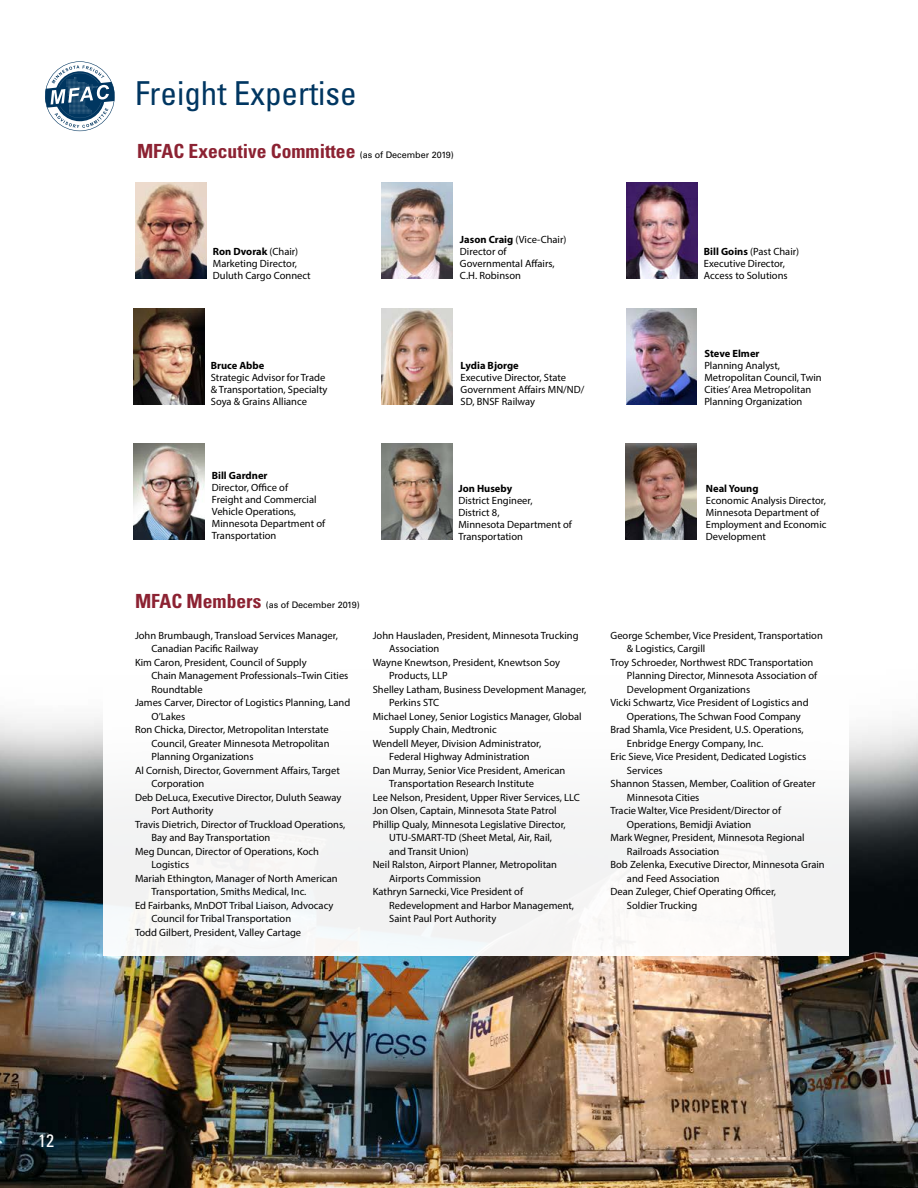
<style>
.page{position:relative;width:918px;height:1188px;background:#fff}
.page>*{position:absolute;margin:0;border:0;box-sizing:border-box;transform-origin:0 0}
.t1{font:condensed 33px "Univers LT Std";color:#003661}
.t2{font:700 condensed 19.5px "Univers LT Std";color:#8c2232}
.t3{font:condensed 18px "Univers LT Std";color:#fff}
.members_list{font:10.5px/13.5px "Myriad Pro";color:#000}
.Exec{font:10.5px/12px "Myriad Pro";color:#000}
.Exec-Bold{font:10.5px/12px "Myriad Pro";color:#000}
.Exec-Bold-2{font:700 10.5px "Myriad Pro";color:#000}
.Heading_2{font:9px "Univers LT Std";color:#000}
.s1{font-weight:400;font-stretch:normal;font-size:9px;color:#000}
.s2{font-weight:700}
.s3{font-weight:700;font-stretch:condensed;font-size:19.5px;color:#8c2232}
</style>
<div class="page">
<img style="left:0;top:717px;width:918px;height:471px">
<svg style="left:45px;top:61px;width:70px;height:70px"></svg>
<img style="left:626px;top:182px;width:71px;height:97px">
<img style="left:133px;top:309px;width:72px;height:96px">
<img style="left:626px;top:309px;width:71px;height:96px">
<img style="left:133px;top:444px;width:72px;height:96px">
<img style="left:382px;top:444px;width:71px;height:96px">
<img style="left:626px;top:444px;width:71px;height:96px">
<div style="left:104px;top:569px;width:745px;height:387px;background:#fff"></div>
<img style="left:135px;top:183px;width:71px;height:96px">
<img style="left:382px;top:182px;width:70px;height:97px">
<img style="left:382px;top:309px;width:71px;height:96px">
<h3 class="t3" style="left:38px;top:1129px;width:17px">12</h3>
<h1 class="t1" style="left:135px;top:72px;width:223px">Freight Expertise</h1>
<h2 class="t2" style="left:137px;top:139px;width:318px">MFAC Executive Committee <span class="s1">(as of December 2019)</span></h2>
<p class="Exec" style="left:213px;top:246px;width:99px"><span class="s2">Ron Dvorak</span> (Chair)<br>Marketing Director,<br>Duluth Cargo Connect</p>
<p class="Exec-Bold" style="left:460px;top:234px;width:108px"><span class="s2">Jason Craig</span> (Vice-Chair)<br>Director of<br>Governmental Affairs,<br>C.H. Robinson</p>
<p class="Exec" style="left:704px;top:246px;width:97px"><span class="s2">Bill Goins</span> (Past Chair)<br>Executive Director,<br>Access to Solutions</p>
<p class="Exec-Bold-2" style="left:211px;top:359px;width:55px">Bruce Abbe</p>
<p class="Exec" style="left:211px;top:371px;width:118px">Strategic Advisor for Trade &amp; Transportation, Specialty<br>Soya &amp; Grains Alliance</p>
<p class="Exec-Bold-2" style="left:461px;top:359px;width:60px">Lydia Bjorge</p>
<p class="Exec" style="left:461px;top:371px;width:125px">Executive Director, State<br>Government Affairs MN/ND/<br>SD, BNSF Railway</p>
<p class="Exec-Bold-2" style="left:704px;top:347px;width:57px">Steve Elmer</p>
<p class="Exec" style="left:704px;top:359px;width:119px">Planning Analyst,<br>Metropolitan Council, Twin<br>Cities’ Area Metropolitan<br>Planning Organization</p>
<p class="Exec-Bold-2" style="left:212px;top:469px;width:57px">Bill Gardner</p>
<p class="Exec" style="left:212px;top:482px;width:115px">Director, Office of<br>Freight and Commercial<br>Vehicle Operations,<br>Minnesota Department of<br>Transportation</p>
<p class="Exec-Bold-2" style="left:458px;top:481px;width:55px">Jon Huseby</p>
<p class="Exec" style="left:458px;top:494px;width:115px">District Engineer,<br>District 8,<br>Minnesota Department of<br>Transportation</p>
<h3 class="Heading_2" style="left:135px;top:600px;width:226px"><span class="s3">MFAC Members</span> (as of December 2019)</h3>
<p class="members_list" style="left:151px;top:628px;width:188px;text-indent:-16px">John Brumbaugh, Transload Services Manager,<br>Canadian Pacific Railway</p>
<p class="members_list" style="left:151px;top:655px;width:198px;text-indent:-16px">Kim Caron, President, Council of Supply<br>Chain Management Professionals–Twin Cities<br>Roundtable</p>
<p class="members_list" style="left:151px;top:696px;width:200px;text-indent:-16px">James Carver, Director of Logistics Planning, Land<br>O’Lakes</p>
<p class="members_list" style="left:151px;top:723px;width:180px;text-align:justify;text-indent:-16px">Ron Chicka, Director, Metropolitan Interstate Council, Greater Minnesota Metropolitan Planning Organizations</p>
<p class="members_list" style="left:151px;top:763px;width:190px;text-indent:-16px">Al Cornish, Director, Government Affairs, Target<br>Corporation</p>
<p class="members_list" style="left:151px;top:790px;width:192px;text-indent:-16px">Deb DeLuca, Executive Director, Duluth Seaway<br>Port Authority</p>
<p class="members_list" style="left:151px;top:817px;width:195px;text-indent:-16px">Travis Dietrich, Director of Truckload Operations,<br>Bay and Bay Transportation</p>
<p class="members_list" style="left:151px;top:844px;width:169px;text-indent:-16px">Meg Duncan, Director of Operations, Koch<br>Logistics</p>
<p class="members_list" style="left:151px;top:871px;width:188px;text-indent:-16px">Mariah Ethington, Manager of North American<br>Transportation, Smiths Medical, Inc.</p>
<p class="members_list" style="left:151px;top:898px;width:184px;text-indent:-16px">Ed Fairbanks, MnDOT Tribal Liaison, Advocacy<br>Council for Tribal Transportation</p>
<p class="members_list" style="left:135px;top:925px;width:168px">Todd Gilbert, President, Valley Cartage</p>
<p class="members_list" style="left:389px;top:628px;width:191px;text-indent:-16px">John Hausladen, President, Minnesota Trucking<br>Association</p>
<p class="members_list" style="left:389px;top:655px;width:172px;text-indent:-16px">Wayne Knewtson, President, Knewtson Soy<br>Products, LLP</p>
<p class="members_list" style="left:389px;top:682px;width:199px;text-indent:-16px">Shelley Latham, Business Development Manager,<br>Perkins STC</p>
<p class="members_list" style="left:389px;top:709px;width:194px;text-indent:-16px">Michael Loney, Senior Logistics Manager, Global<br>Supply Chain, Medtronic</p>
<p class="members_list" style="left:373px;top:736px;width:170px;text-align:center">Wendell Meyer, Division Administrator,<br>Federal Highway Administration</p>
<p class="members_list" style="left:389px;top:763px;width:178px;text-indent:-16px">Dan Murray, Senior Vice President, American<br>Transportation Research Institute</p>
<p class="members_list" style="left:373px;top:790px;width:209px">Lee Nelson, President, Upper River Services, LLC</p>
<p class="members_list" style="left:373px;top:804px;width:185px">Jon Olsen, Captain, Minnesota State Patrol</p>
<p class="members_list" style="left:389px;top:817px;width:178px;text-indent:-16px">Phillip Qualy, Minnesota Legislative Director,<br>UTU-SMART-TD (Sheet Metal, Air, Rail, and Transit Union)</p>
<p class="members_list" style="left:389px;top:858px;width:169px;text-indent:-16px">Neil Ralston, Airport Planner, Metropolitan<br>Airports Commission</p>
<p class="members_list" style="left:389px;top:885px;width:186px;text-indent:-16px">Kathryn Sarnecki, Vice President of<br>Redevelopment and Harbor Management,<br>Saint Paul Port Authority</p>
<p class="Exec-Bold-2" style="left:706px;top:481px;width:54px">Neal Young</p>
<p class="Exec" style="left:706px;top:494px;width:122px">Economic Analysis Director,</p>
<p class="Exec" style="left:706px;top:506px;width:122px">Minnesota Department of<br>Employment and Economic<br>Development</p>
<p class="members_list" style="left:627px;top:628px;width:197px;text-indent:-16px">George Schember, Vice President, Transportation &amp; Logistics, Cargill</p>
<p class="members_list" style="left:627px;top:655px;width:192px;text-indent:-16px">Troy Schroeder, Northwest RDC Transportation<br>Planning Director, Minnesota Association of<br>Development Organizations</p>
<p class="members_list" style="left:627px;top:696px;width:183px;text-indent:-16px">Vicki Schwartz, Vice President of Logistics and<br>Operations, The Schwan Food Company</p>
<p class="members_list" style="left:627px;top:723px;width:178px;text-indent:-16px">Brad Shamla, Vice President, U.S. Operations,<br>Enbridge Energy Company, Inc.</p>
<p class="members_list" style="left:627px;top:750px;width:181px;text-indent:-16px">Eric Sieve, Vice President, Dedicated Logistics<br>Services</p>
<p class="members_list" style="left:610px;top:777px;width:207px">Shannon Stassen, Member, Coalition of Greater</p>
<p class="members_list" style="left:627px;top:790px;width:74px">Minnesota Cities</p>
<p class="members_list" style="left:610px;top:804px;width:172px">Tracie Walter, Vice President/Director of</p>
<p class="members_list" style="left:627px;top:817px;width:126px">Operations, Bemidji Aviation</p>
<p class="members_list" style="left:610px;top:831px;width:196px">Mark Wegner, President, Minnesota Regional</p>
<p class="members_list" style="left:627px;top:844px;width:94px">Railroads Association</p>
<p class="members_list" style="left:610px;top:858px;width:216px">Bob Zelenka, Executive Director, Minnesota Grain</p>
<p class="members_list" style="left:627px;top:871px;width:94px">and Feed Association</p>
<p class="members_list" style="left:610px;top:885px;width:167px">Dean Zuleger, Chief Operating Officer,</p>
<p class="members_list" style="left:627px;top:898px;width:72px">Soldier Trucking</p>
</div>
